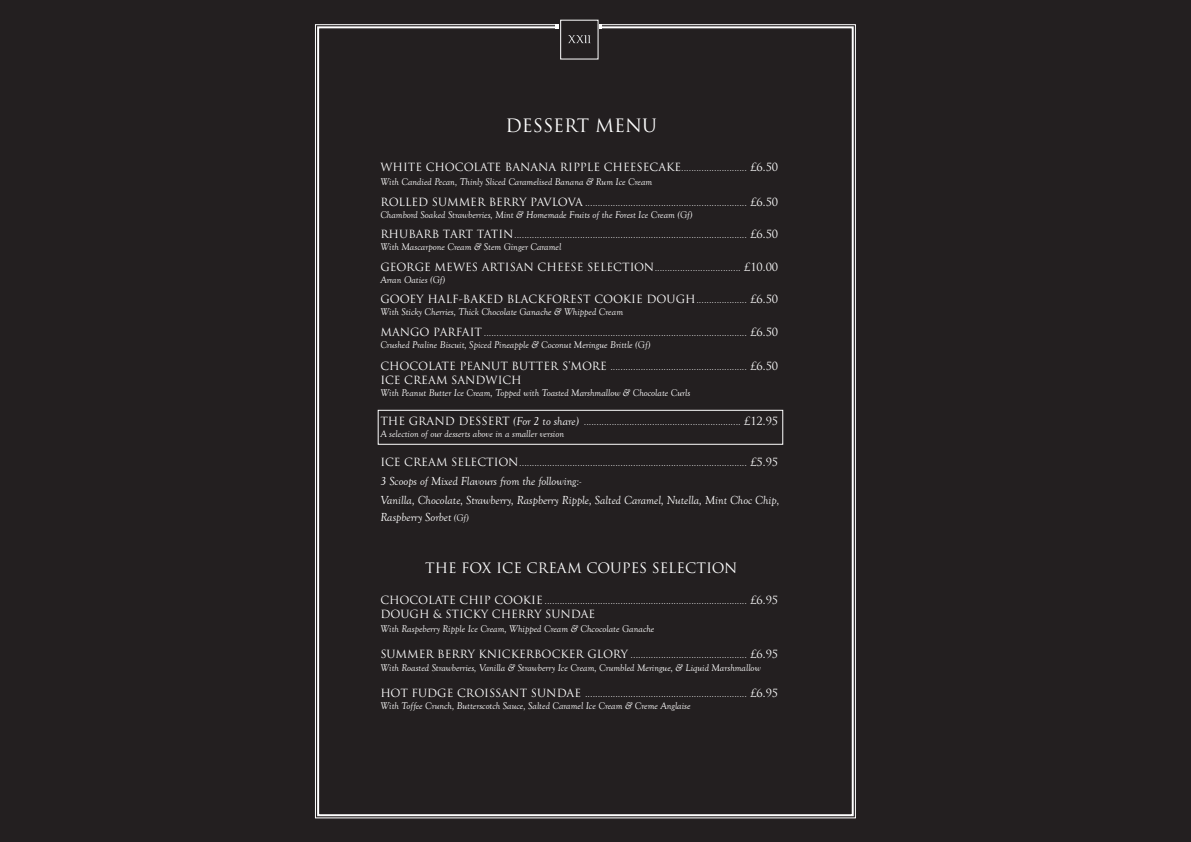
<style>
.page{position:relative;width:1191px;height:842px;background:#231f20}
.page>*{position:absolute;margin:0;border:0;box-sizing:border-box;transform-origin:0 0}
.t1{font:18px "Trajan Pro";color:#fff}
.t2{font:14px "Trajan Pro";color:#fff}
.t3{font:italic 12px/19.5px "Goudy Old Style T";color:#fff}
.t4{font:300 11px "Gotham";color:#fff}
.t5{font:11px "Trajan Pro";color:#fff}
.t6{font:italic 10px "Goudy Old Style T";color:#fff}
.s1{font-family:"Gotham";font-weight:300}
.s2{font-family:"Trajan Pro";font-weight:400}
.s3{font-family:"Goudy Old Style T";font-weight:400;font-style:italic;font-size:12px}
.s4{font-size:10px}
</style>
<div class="page">
<div style="left:378px;top:410px;width:405px;height:34px;border:1px solid #fff"></div>
<img style="left:556px;top:28px;width:45px;height:23px">
<svg style="left:598px;top:24px;width:3px;height:4px"></svg>
<svg style="left:556px;top:24px;width:3px;height:4px"></svg>
<img style="left:560px;top:19px;width:38px;height:17px">
<img style="left:562px;top:24px;width:34px;height:1px">
<h1 class="t1" style="left:505px;top:119px;width:153px">DESSERT MENU</h1>
<p class="t5" style="left:380px;top:163px;width:399px">WHITE CHOCOLATE BANANA RIPPLE CHEESECAKE<span class="s1">..........................</span> £6.50</p>
<p class="t6" style="left:380px;top:176px;width:273px">With Candied Pecan, Thinly Sliced Caramelised Banana &amp; Rum Ice Cream</p>
<p class="t4" style="left:380px;top:198px;width:399px"><span class="s2">ROLLED SUMMER BERRY PAVLOVA</span> ................................................................ <span class="s2">£6.50</span></p>
<p class="t6" style="left:380px;top:209px;width:314px">Chambord Soaked Strawberries, Mint &amp; Homemade Fruits of the Forest Ice Cream (Gf)</p>
<p class="t4" style="left:380px;top:230px;width:399px"><span class="s2">RHUBARB TART TATIN</span>............................................................................................ <span class="s2">£6.50</span></p>
<p class="t6" style="left:380px;top:241px;width:182px">With Mascarpone Cream &amp; Stem Ginger Caramel</p>
<p class="t5" style="left:380px;top:262px;width:399px">GEORGE MEWES ARTISAN CHEESE SELECTION<span class="s1">..................................</span> £10.00</p>
<p class="t6" style="left:380px;top:274px;width:66px">Arran Oaties (Gf)</p>
<p class="t5" style="left:380px;top:295px;width:399px">GOOEY HALF-BAKED BLACKFOREST COOKIE DOUGH<span class="s1">....................</span> £6.50</p>
<p class="t6" style="left:380px;top:306px;width:244px">With Sticky Cherries, Thick Chocolate Ganache &amp; Whipped Cream</p>
<p class="t4" style="left:380px;top:328px;width:399px"><span class="s2">MANGO PARFAIT</span> ........................................................................................................ <span class="s2">£6.50</span></p>
<p class="t6" style="left:380px;top:339px;width:271px">Crushed Praline Biscuit, Spiced Pineapple &amp; Coconut Meringue Brittle (Gf)</p>
<p class="t4" style="left:380px;top:362px;width:399px"><span class="s2">CHOCOLATE PEANUT BUTTER S’MORE</span> ...................................................... <span class="s2">£6.50</span></p>
<p class="t5" style="left:380px;top:376px;width:143px">ICE CREAM SANDWICH</p>
<p class="t6" style="left:380px;top:387px;width:311px">With Peanut Butter Ice Cream, Topped with Toasted Marshmallow &amp; Chocolate Curls</p>
<p class="t4" style="left:380px;top:417px;width:399px"><span class="s2">THE GRAND DESSERT</span> <span class="s3">(For 2 to share)</span> .............................................................. <span class="s2">£12.95</span></p>
<p class="t6" style="left:380px;top:428px;width:185px">A selection of our desserts above in a smaller version</p>
<p class="t4" style="left:380px;top:458px;width:399px"><span class="s2">ICE CREAM SELECTION</span>.......................................................................................... <span class="s2">£5.95</span></p>
<p class="t3" style="left:380px;top:471px;width:401px">3 Scoops of Mixed Flavours from the following:-<br>Vanilla, Chocolate, Strawberry, Raspberry Ripple, Salted Caramel, Nutella, Mint Choc Chip,</p>
<p class="t3" style="left:380px;top:507px;width:90px">Raspberry Sorbet <span class="s4">(Gf)</span></p>
<p class="t2" style="left:425px;top:562px;width:314px">THE FOX ICE CREAM COUPES SELECTION</p>
<p class="t4" style="left:380px;top:596px;width:399px"><span class="s2">CHOCOLATE CHIP COOKIE</span> ................................................................................ <span class="s2">£6.95</span></p>
<p class="t5" style="left:380px;top:610px;width:216px">DOUGH &amp; STICKY CHERRY SUNDAE</p>
<p class="t6" style="left:380px;top:623px;width:275px">With Raspeberry Ripple Ice Cream, Whipped Cream &amp; Chcocolate Ganache</p>
<p class="t4" style="left:380px;top:650px;width:399px"><span class="s2">SUMMER BERRY KNICKERBOCKER GLORY</span> .............................................. <span class="s2">£6.95</span></p>
<p class="t6" style="left:380px;top:662px;width:382px">With Roasted Strawberries, Vanilla &amp; Strawberry Ice Cream, Crumbled Meringue, &amp; Liquid Marshmallow</p>
<p class="t4" style="left:380px;top:689px;width:399px"><span class="s2">HOT FUDGE CROISSANT SUNDAE</span> ................................................................ <span class="s2">£6.95</span></p>
<p class="t6" style="left:380px;top:700px;width:312px">With Toffee Crunch, Butterscotch Sauce, Salted Caramel Ice Cream &amp; Creme Anglaise</p>
</div>
